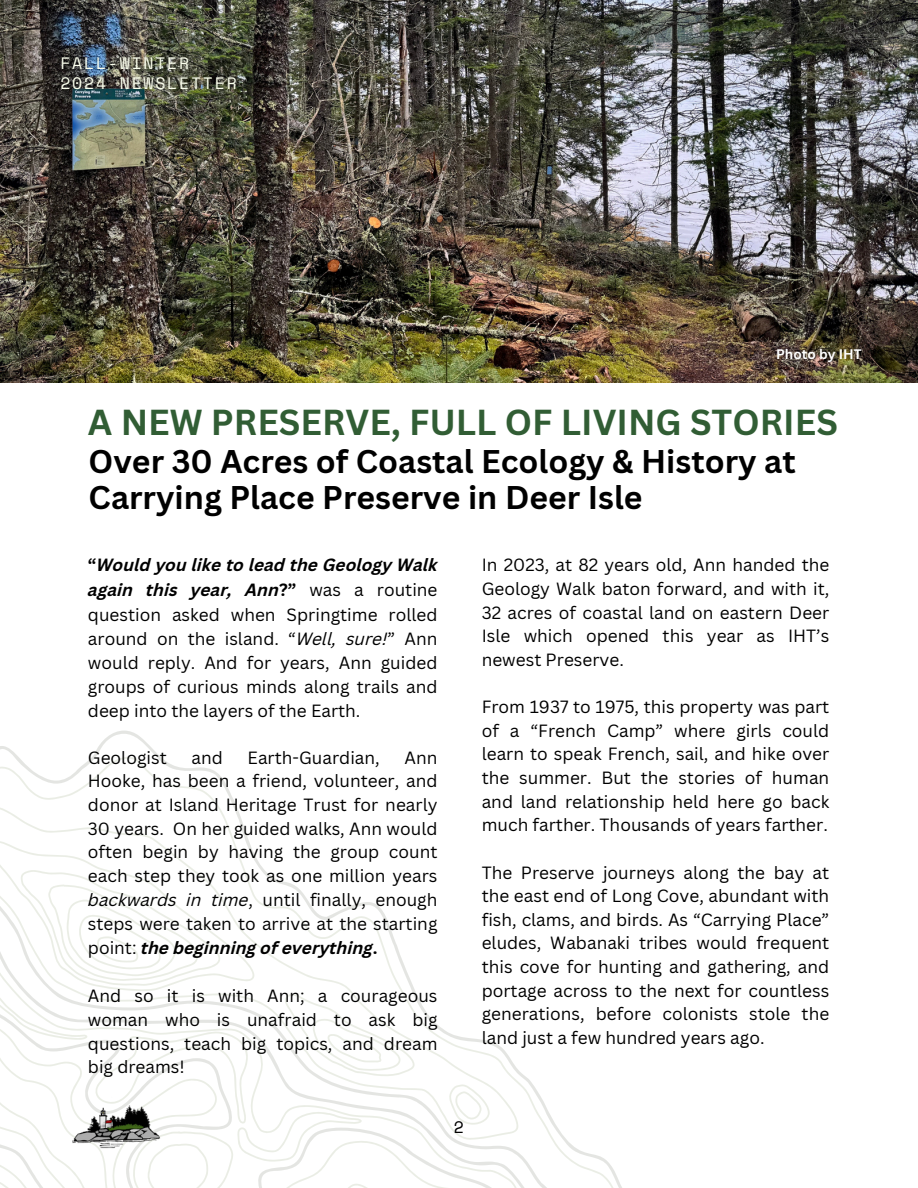
<style>
.page{position:relative;width:918px;height:1188px;background:#fff}
.page>*{position:absolute;margin:0;border:0;box-sizing:border-box;transform-origin:0 0}
.t1{font:700 35.1px "Canva Sans";color:#315d34}
.t2{font:700 31.95px/36px "Canva Sans";color:#000}
.t3{font:17.25px/23.7px "Canva Sans";color:#000;text-align:justify}
.t4{font:16.5px/20.2px "Space Mono";letter-spacing:.11em;color:#fbffed}
.t5{font:16.5px "Space Mono";color:#000}
.t6{font:700 13.5px "Canva Sans";color:#fff}
.s1{font-weight:700}
.s2{font-weight:700;font-style:italic}
.s3{font-style:italic}
</style>
<div class="page">
<img style="left:0;top:0;width:918px;height:382px">
<svg style="left:0;top:731px;width:622px;height:457px"></svg>
<img style="left:72px;top:1096px;width:90px;height:53px">
<p class="t4" style="left:60px;top:52px;width:178px">FALL-WINTER<br>2024 NEWSLETTER</p>
<h4 class="t6" style="left:776px;top:344px;width:87px">Photo by IHT</h4>
<h4 class="t1" style="left:88px;top:398px;width:751px">A NEW PRESERVE, FULL OF LIVING STORIES</h4>
<h2 class="t2" style="left:89px;top:443px;width:709px">Over 30 Acres of Coastal Ecology &amp; History at<br>Carrying Place Preserve in Deer Isle</h2>
<h4 class="t3" style="left:88px;top:553px;width:351px;line-height:24.2px"><span class="s1">“</span><span class="s2">Would you like to lead the Geology Walk again this year, Ann</span><span class="s1">?”</span> was a routine question asked when Springtime rolled around on the island. “<span class="s3">Well, sure!</span>” Ann would reply. And for years, Ann guided groups of curious minds along trails and deep into the layers of the Earth.</h4>
<h4 class="t3" style="left:88px;top:745px;width:80px">Geologist</h4>
<h4 class="t3" style="left:192px;top:745px;width:33px">and</h4>
<h4 class="t3" style="left:248px;top:745px;width:134px">Earth-Guardian,</h4>
<h4 class="t3" style="left:88px;top:745px;width:351px;text-indent:317px">Ann Hooke, has been a friend, volunteer, and donor at Island Heritage Trust for nearly 30 years. On her guided walks, Ann would often begin by having the group count each step they took as one million years <span class="s3">backwards in time</span>, until finally, enough steps were taken to arrive at the starting point: <span class="s2">the beginning of everything</span><span class="s1">.</span></h4>
<h4 class="t3" style="left:88px;top:984px;width:351px">And so it is with Ann; a courageous woman who is unafraid to ask big questions, teach big topics, and dream big dreams!</h4>
<h4 class="t5" style="left:454px;top:1115px;width:12px">2</h4>
<h3 class="t3" style="left:482px;top:553px;width:349px">In 2023, at 82 years old, Ann handed the Geology Walk baton forward, and with it, 32 acres of coastal land on eastern Deer Isle which opened this year as IHT’s newest Preserve.</h3>
<p class="t3" style="left:482px;top:695px;width:349px">From 1937 to 1975, this property was part of a “French Camp” where girls could learn to speak French, sail, and hike over the summer. But the stories of human and land relationship held here go back much farther. Thousands of years farther.</p>
<h1 class="t3" style="left:482px;top:860px;width:349px">The Preserve journeys along the bay at the east end of Long Cove, abundant with fish, clams, and birds. As “Carrying Place” eludes, Wabanaki tribes would frequent this cove for hunting and gathering, and portage across to the next for countless generations, before colonists stole the land just a few hundred years ago.</h1>
</div>
